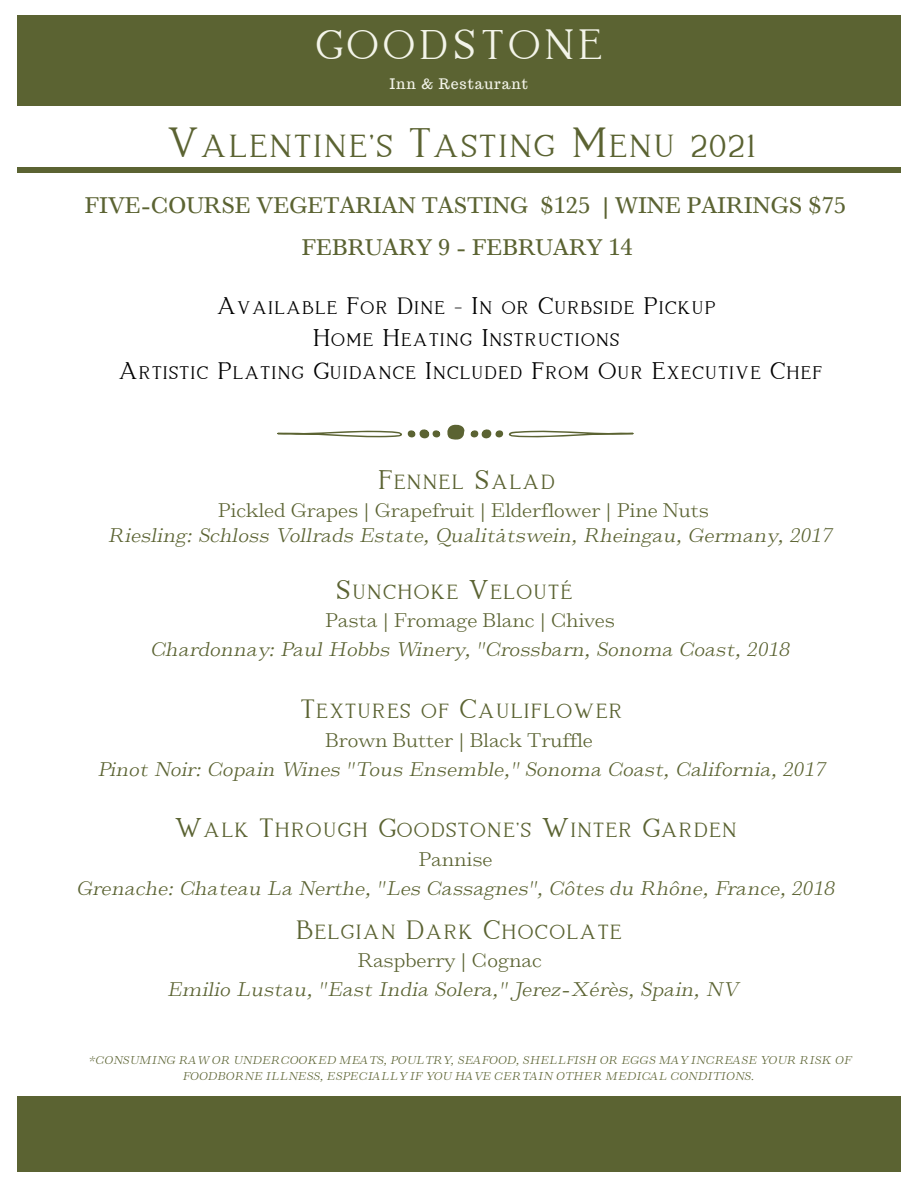
<style>
.page{position:relative;width:918px;height:1188px;background:#fff}
.page>*{position:absolute;margin:0;border:0;box-sizing:border-box;transform-origin:0 0}
.t1{font:42.15px "Lovelyn";letter-spacing:.065em;color:#f3f4e9}
.t2{font:42px "Lovelyn";color:#5b6332}
.t3{font:27px "Lovelyn";color:#5b6332}
.t4{font:24px "Lovelyn";color:#000}
.t5{font:500 24px "HK Carta";color:#5b6332}
.t6{font:italic 300 21px "HK Carta";color:#5b6332}
.t7{font:300 21px "HK Carta";color:#5b6332}
.t8{font:14.1px "Trocchi";letter-spacing:.065em;color:#f3f4e9}
.t9{font:italic 300 12px/16px "HK Carta";color:#5b6332;text-align:center}
</style>
<div class="page">
<div style="left:17px;top:15px;width:883px;height:90px;background:#5b6332"></div>
<div style="left:17px;top:167px;width:883px;height:6px;background:#5b6332"></div>
<div style="left:17px;top:1096px;width:883px;height:76px;background:#5b6332"></div>
<svg style="left:277px;top:424px;width:357px;height:16px"></svg>
<p class="t1" style="left:315px;top:20px;width:290px">GOODSTONE</p>
<p class="t8" style="left:390px;top:74px;width:140px">Inn &amp; Restaurant</p>
<p class="t2" style="left:167px;top:118px;width:592px">Valentine's Tasting Menu 2021</p>
<p class="t5" style="left:85px;top:192px;width:763px">FIVE-COURSE VEGETARIAN TASTING $125 | WINE PAIRINGS $75</p>
<p class="t5" style="left:302px;top:234px;width:332px">FEBRUARY 9 - FEBRUARY 14</p>
<p class="t4" style="left:216px;top:291px;width:501px">Available For Dine - In or Curbside Pickup</p>
<p class="t4" style="left:312px;top:324px;width:309px">Home Heating Instructions</p>
<p class="t4" style="left:118px;top:357px;width:707px">Artistic Plating Guidance Included From Our Executive Chef</p>
<p class="t3" style="left:378px;top:464px;width:179px">Fennel Salad</p>
<p class="t7" style="left:218px;top:499px;width:493px">Pickled Grapes | Grapefruit | Elderflower | Pine Nuts</p>
<p class="t6" style="left:108px;top:524px;width:726px">Riesling: Schloss Vollrads Estate, Qualitätswein, Rheingau, Germany, 2017</p>
<p class="t3" style="left:335px;top:574px;width:240px">Sunchoke Velouté</p>
<p class="t7" style="left:325px;top:609px;width:291px">Pasta | Fromage Blanc | Chives</p>
<p class="t6" style="left:151px;top:637px;width:641px">Chardonnay: Paul Hobbs Winery, "Crossbarn, Sonoma Coast, 2018</p>
<p class="t3" style="left:300px;top:693px;width:324px">Textures of Cauliflower</p>
<p class="t7" style="left:325px;top:728px;width:269px">Brown Butter | Black Truffle</p>
<p class="t6" style="left:97px;top:757px;width:730px">Pinot Noir: Copain Wines "Tous Ensemble," Sonoma Coast, California, 2017</p>
<p class="t3" style="left:174px;top:812px;width:565px">Walk Through Goodstone's Winter Garden</p>
<p class="t7" style="left:419px;top:848px;width:75px">Pannise</p>
<p class="t6" style="left:76px;top:877px;width:760px">Grenache: Chateau La Nerthe, "Les Cassagnes", Côtes du Rhône, France, 2018</p>
<p class="t3" style="left:296px;top:913px;width:328px">Belgian Dark Chocolate</p>
<p class="t7" style="left:358px;top:949px;width:186px">Raspberry | Cognac</p>
<p class="t6" style="left:167px;top:978px;width:572px">Emilio Lustau, "East India Solera," Jerez-Xérès, Spain, NV</p>
<p class="t9" style="left:89px;top:1053px;width:764px">*CONSUMING RAW OR UNDERCOOKED MEATS, POULTRY, SEAFOOD, SHELLFISH OR EGGS MAY INCREASE YOUR RISK OF<br>FOODBORNE ILLNESS, ESPECIALLY IF YOU HAVE CERTAIN OTHER MEDICAL CONDITIONS.</p>
</div>
